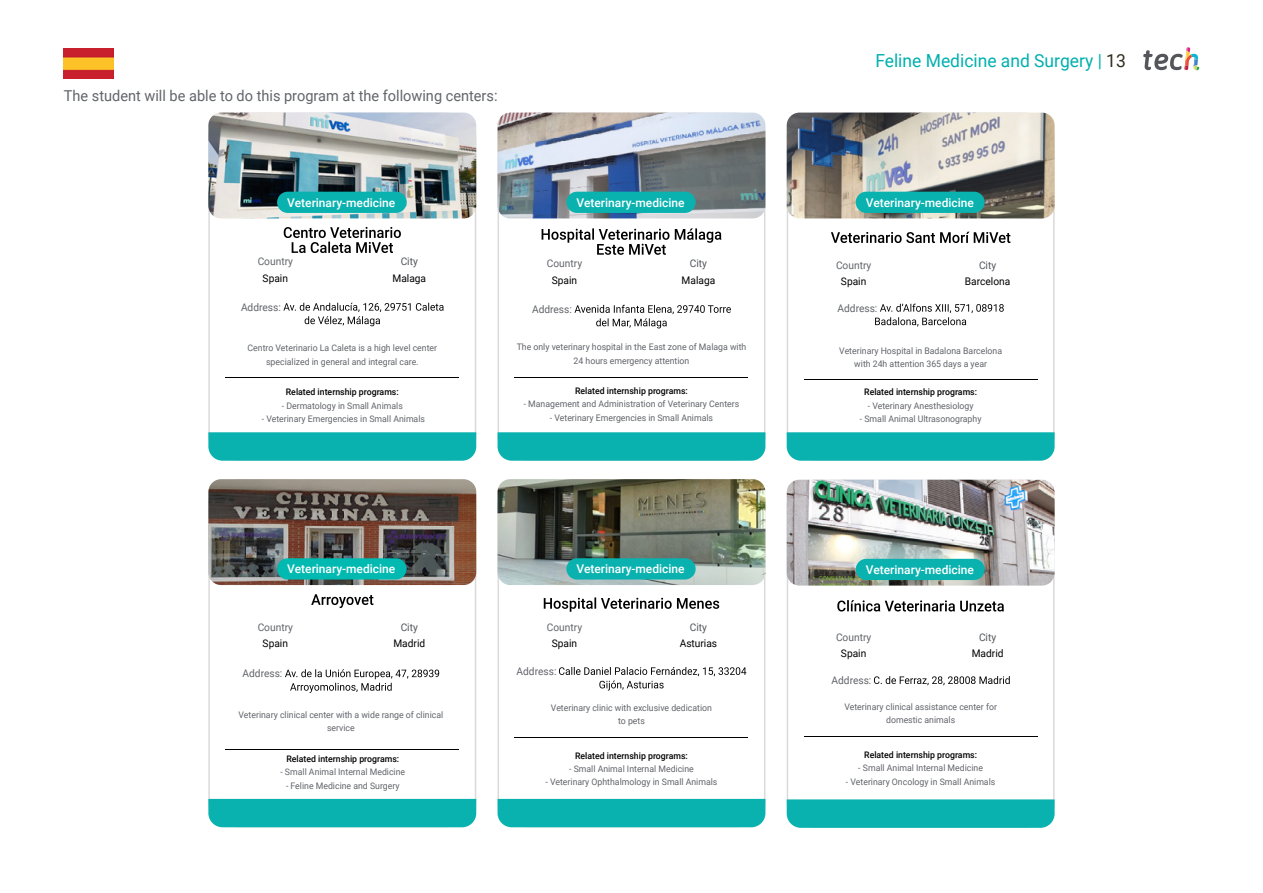
<style>
.page{position:relative;width:1263px;height:893px;background:#fff}
.page>*{position:absolute;margin:0;border:0;box-sizing:border-box;transform-origin:0 0}
.t1{font:18px "Roboto";color:#00b0ae}
.t2{font:15px "Roboto";color:#61646a}
.t3{font:500 12px "Roboto";color:#fff}
.t4{font:10.5px "Roboto";color:#61646a}
.t5{font:10.5px "Roboto";color:#000}
.t6{font:10.5px "Roboto";color:#52555b}
.t7{font:9px/13.5px "Roboto";color:#61646a;text-align:center}
.t8{font:500 9px "Roboto";color:#000}
.s1{color:#312e20}
</style>
<div class="page">
<img style="left:64px;top:49px;width:49px;height:30px">
<svg style="left:1143px;top:47px;width:56px;height:24px"></svg>
<svg style="left:208px;top:112px;width:269px;height:337px"></svg>
<img style="left:208px;top:113px;width:268px;height:105px">
<div style="left:277px;top:192px;width:130px;height:21px;background:#09b2af;border-radius:11px"></div>
<svg style="left:208px;top:432px;width:268px;height:29px;background:#10b4b1"></svg>
<hr style="left:225px;top:377px;width:234px;height:1px;background:#000">
<svg style="left:284px;top:227px;width:117px;height:26px"></svg>
<svg style="left:283px;top:303px;width:161px;height:23px"></svg>
<svg style="left:497px;top:112px;width:269px;height:338px"></svg>
<img style="left:497px;top:113px;width:268px;height:105px">
<div style="left:566px;top:192px;width:130px;height:21px;background:#09b2af;border-radius:11px"></div>
<svg style="left:497px;top:432px;width:268px;height:29px;background:#10b4b1"></svg>
<hr style="left:515px;top:377px;width:233px;height:1px;background:#000">
<svg style="left:542px;top:228px;width:179px;height:27px"></svg>
<svg style="left:574px;top:305px;width:157px;height:23px"></svg>
<svg style="left:786px;top:112px;width:269px;height:339px"></svg>
<img style="left:787px;top:113px;width:267px;height:105px">
<div style="left:856px;top:192px;width:129px;height:21px;background:#09b2af;border-radius:11px"></div>
<svg style="left:787px;top:432px;width:267px;height:29px;background:#10b4b1"></svg>
<hr style="left:804px;top:379px;width:233px;height:1px;background:#000">
<svg style="left:831px;top:232px;width:179px;height:11px"></svg>
<svg style="left:875px;top:304px;width:129px;height:23px"></svg>
<svg style="left:208px;top:490px;width:269px;height:338px"></svg>
<img style="left:208px;top:479px;width:268px;height:106px">
<div style="left:277px;top:558px;width:130px;height:21px;background:#00bab2;border-radius:11px"></div>
<hr style="left:225px;top:749px;width:234px;height:1px;background:#000">
<svg style="left:311px;top:594px;width:62px;height:14px"></svg>
<svg style="left:285px;top:669px;width:154px;height:24px"></svg>
<div style="left:208px;top:799px;width:268px;height:28px;background:#09b2af"></div>
<svg style="left:497px;top:489px;width:269px;height:339px"></svg>
<img style="left:497px;top:479px;width:268px;height:106px">
<div style="left:566px;top:558px;width:130px;height:21px;background:#09b2af;border-radius:11px"></div>
<div style="left:497px;top:799px;width:268px;height:28px;background:#09b2af"></div>
<hr style="left:515px;top:737px;width:233px;height:1px;background:#000">
<svg style="left:544px;top:597px;width:175px;height:15px"></svg>
<svg style="left:559px;top:667px;width:187px;height:24px"></svg>
<svg style="left:786px;top:479px;width:269px;height:339px"></svg>
<img style="left:787px;top:480px;width:267px;height:106px">
<div style="left:856px;top:559px;width:129px;height:21px;background:#09b2af;border-radius:11px"></div>
<svg style="left:787px;top:799px;width:267px;height:29px;background:#10b4b1"></svg>
<hr style="left:804px;top:736px;width:233px;height:1px;background:#000">
<svg style="left:837px;top:600px;width:167px;height:11px"></svg>
<svg style="left:874px;top:676px;width:136px;height:9px"></svg>
<h1 class="t1" style="left:875px;top:48px;width:252px">Feline Medicine and Surgery | <span class="s1">13</span></h1>
<h2 class="t2" style="left:64px;top:86px;width:435px">The student will be able to do this program at the following centers:</h2>
<h3 class="t3" style="left:287px;top:194px;width:110px">Veterinary-medicine</h3>
<h3 class="t3" style="left:577px;top:194px;width:110px">Veterinary-medicine</h3>
<h3 class="t3" style="left:866px;top:194px;width:110px">Veterinary-medicine</h3>
<p class="t4" style="left:258px;top:254px;width:37px">Country</p>
<p class="t5" style="left:263px;top:270px;width:27px">Spain</p>
<p class="t6" style="left:401px;top:254px;width:19px">City</p>
<p class="t5" style="left:392px;top:270px;width:35px">Malaga</p>
<p class="t4" style="left:547px;top:256px;width:37px">Country</p>
<p class="t5" style="left:552px;top:273px;width:27px">Spain</p>
<p class="t6" style="left:690px;top:256px;width:19px">City</p>
<p class="t5" style="left:682px;top:273px;width:35px">Malaga</p>
<p class="t4" style="left:836px;top:258px;width:37px">Country</p>
<p class="t5" style="left:841px;top:274px;width:27px">Spain</p>
<p class="t6" style="left:979px;top:258px;width:19px">City</p>
<p class="t5" style="left:965px;top:274px;width:47px">Barcelona</p>
<p class="t4" style="left:241px;top:299px;width:41px">Address:</p>
<p class="t7" style="left:248px;top:341px;width:191px">Centro Veterinario La Caleta is a high level center specialized in general and integral care.</p>
<p class="t8" style="left:286px;top:386px;width:114px">Related internship programs:</p>
<p class="t7" style="left:282px;top:398px;width:123px">- Dermatology in Small Animals</p>
<p class="t7" style="left:262px;top:412px;width:165px">- Veterinary Emergencies in Small Animals</p>
<p class="t4" style="left:532px;top:302px;width:41px">Address:</p>
<p class="t7" style="left:517px;top:340px;width:231px">The only veterinary hospital in the East zone of Malaga with<br>24 hours emergency attention</p>
<p class="t8" style="left:575px;top:385px;width:114px">Related internship programs:</p>
<p class="t7" style="left:524px;top:397px;width:217px">- Management and Administration of Veterinary Centers</p>
<p class="t7" style="left:550px;top:410px;width:165px">- Veterinary Emergencies in Small Animals</p>
<p class="t4" style="left:837px;top:301px;width:41px">Address:</p>
<p class="t7" style="left:839px;top:344px;width:164px">Veterinary Hospital in Badalona Barcelona with 24h attention 365 days a year</p>
<p class="t8" style="left:864px;top:386px;width:114px">Related internship programs:</p>
<p class="t7" style="left:868px;top:398px;width:107px">- Veterinary Anesthesiology</p>
<p class="t7" style="left:860px;top:412px;width:123px">- Small Animal Ultrasonography</p>
<h3 class="t3" style="left:287px;top:561px;width:110px">Veterinary-medicine</h3>
<h3 class="t3" style="left:577px;top:561px;width:110px">Veterinary-medicine</h3>
<h3 class="t3" style="left:866px;top:561px;width:110px">Veterinary-medicine</h3>
<p class="t4" style="left:258px;top:619px;width:37px">Country</p>
<p class="t5" style="left:263px;top:636px;width:27px">Spain</p>
<p class="t6" style="left:401px;top:619px;width:19px">City</p>
<p class="t5" style="left:393px;top:636px;width:33px">Madrid</p>
<p class="t4" style="left:547px;top:620px;width:37px">Country</p>
<p class="t5" style="left:552px;top:636px;width:27px">Spain</p>
<p class="t6" style="left:690px;top:620px;width:19px">City</p>
<p class="t5" style="left:680px;top:636px;width:39px">Asturias</p>
<p class="t4" style="left:836px;top:629px;width:37px">Country</p>
<p class="t5" style="left:841px;top:646px;width:27px">Spain</p>
<p class="t6" style="left:979px;top:629px;width:19px">City</p>
<p class="t5" style="left:972px;top:646px;width:33px">Madrid</p>
<p class="t4" style="left:243px;top:666px;width:41px">Address:</p>
<p class="t7" style="left:239px;top:708px;width:206px">Veterinary clinical center with a wide range of clinical service</p>
<p class="t8" style="left:286px;top:753px;width:114px">Related internship programs:</p>
<p class="t7" style="left:280px;top:765px;width:126px">- Small Animal Internal Medicine</p>
<p class="t7" style="left:286px;top:778px;width:115px">- Feline Medicine and Surgery</p>
<p class="t4" style="left:517px;top:664px;width:41px">Address:</p>
<p class="t7" style="left:551px;top:701px;width:163px">Veterinary clinic with exclusive dedication to pets</p>
<p class="t8" style="left:575px;top:749px;width:114px">Related internship programs:</p>
<p class="t7" style="left:569px;top:762px;width:126px">- Small Animal Internal Medicine</p>
<p class="t7" style="left:545px;top:775px;width:173px">- Veterinary Ophthalmology in Small Animals</p>
<p class="t4" style="left:831px;top:673px;width:41px">Address:</p>
<p class="t7" style="left:844px;top:699px;width:154px">Veterinary clinical assistance center for domestic animals</p>
<p class="t8" style="left:864px;top:749px;width:114px">Related internship programs:</p>
<p class="t7" style="left:858px;top:761px;width:126px">- Small Animal Internal Medicine</p>
<p class="t7" style="left:846px;top:774px;width:151px">- Veterinary Oncology in Small Animals</p>
</div>
